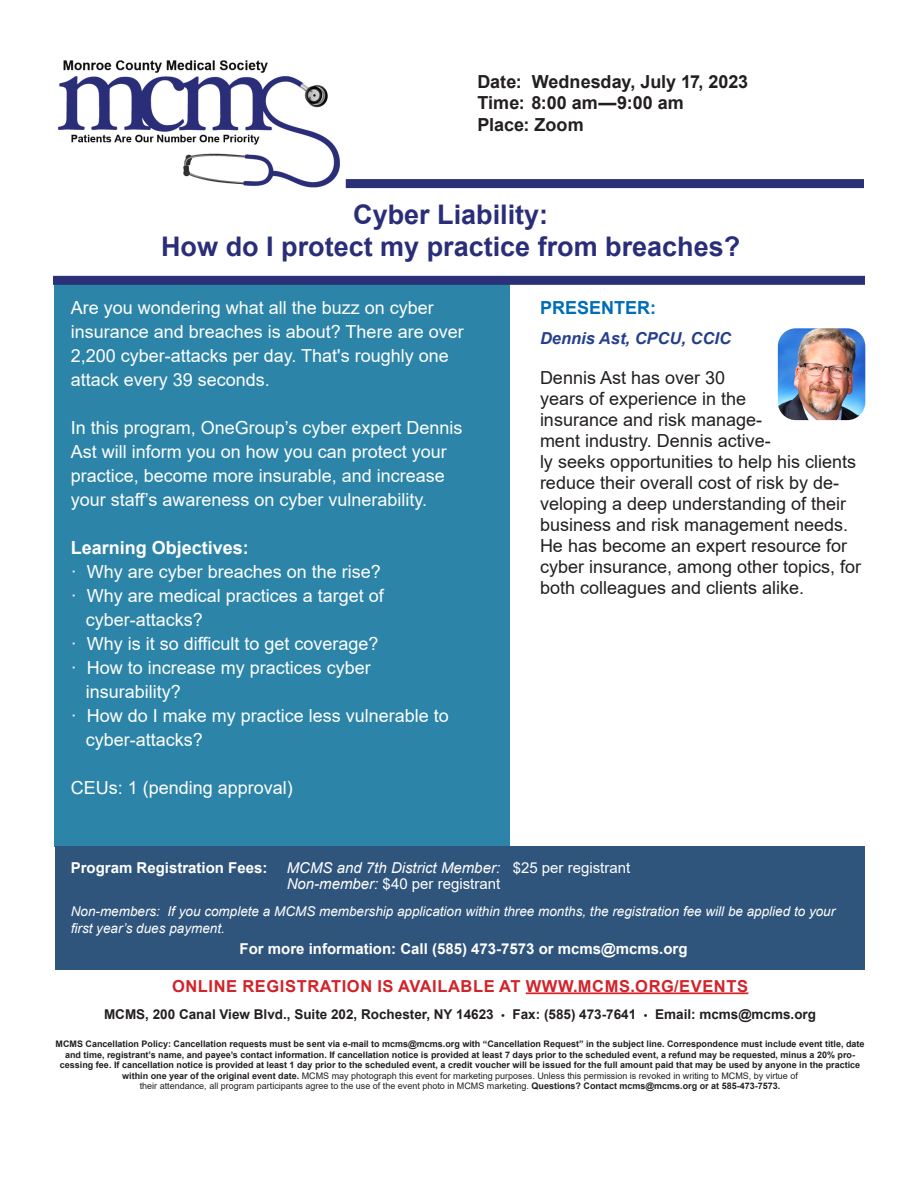
<style>
.page{position:relative;width:918px;height:1188px;background:#fff}
.page>*{position:absolute;margin:0;border:0;box-sizing:border-box;transform-origin:0 0}
.t1{font:700 27px "Arial";color:#2a2e78}
.t2{font:18px/24px "Arial";color:#fff}
.t3{font:18px/21px "Arial";color:#231f20}
.t4{font:700 18px "Arial";color:#231f20}
.t5{font:700 18px "Arial";color:#fff}
.t6{font:700 18px "Arial";color:#006db8}
.t7{font:700 16.5px "Arial";letter-spacing:.035em;color:#d1232a}
.t8{font:italic 700 16.5px "Arial";color:#253f8e}
.t9{font:700 15px "Arial";color:#fff}
.t10{font:italic 15px "Arial";color:#fff}
.t11{font:15px "Arial";color:#fff}
.t12{font:italic 13.5px/16.5px "Arial";color:#fff}
.t13{font:700 13.5px "Arial";color:#231f20}
.t14{font:700 9px/10.5px "Arial";color:#231f20;text-align:center}
.t15{font:9px "Arial";color:#231f20}
.s1{font-style:normal}
.s2{font-style:italic}
.s3{font-family:"Myriad Pro";font-weight:400}
.s4{font-weight:400}
.s5{font-weight:700}
</style>
<div class="page">
<div style="left:54px;top:276px;width:456px;height:571px;background:#2c85a8"></div>
<div style="left:56px;top:847px;width:809px;height:123px;background:#30557c"></div>
<img style="left:58px;top:60px;width:282px;height:128px">
<div style="left:346px;top:179px;width:518px;height:9px;background:#2a3177"></div>
<div style="left:53px;top:276px;width:812px;height:9px;background:#2a3177"></div>
<hr style="left:526px;top:992px;width:222px;height:2px;background:#d1232a">
<img style="left:778px;top:328px;width:87px;height:92px">
<p class="t4" style="left:477px;top:69px;width:272px">Date: Wednesday, July 17, 2023</p>
<p class="t4" style="left:477px;top:90px;width:208px">Time: 8:00 am—9:00 am</p>
<p class="t4" style="left:477px;top:112px;width:108px">Place: Zoom</p>
<p class="t1" style="left:353px;top:196px;width:197px">Cyber Liability:</p>
<p class="t1" style="left:161px;top:227px;width:581px">How do I protect my practice from breaches?</p>
<p class="t2" style="left:71px;top:295px;width:394px">Are you wondering what all the buzz on cyber insurance and breaches is about? There are over 2,200 cyber-attacks per day. That's roughly one attack every 39 seconds.</p>
<p class="t2" style="left:71px;top:415px;width:393px">In this program, OneGroup’s cyber expert Dennis Ast will inform you on how you can protect your practice, become more insurable, and increase your staff’s awareness on cyber vulnerability.</p>
<p class="t5" style="left:71px;top:535px;width:180px">Learning Objectives:</p>
<p class="t2" style="left:71px;top:559px;width:312px">· Why are cyber breaches on the rise?</p>
<p class="t2" style="left:71px;top:583px;width:315px">· Why are medical practices a target of</p>
<p class="t2" style="left:86px;top:607px;width:119px">cyber-attacks?</p>
<p class="t2" style="left:71px;top:631px;width:309px">· Why is it so difficult to get coverage?</p>
<p class="t2" style="left:71px;top:655px;width:302px">· How to increase my practices cyber</p>
<p class="t2" style="left:86px;top:679px;width:97px">insurability?</p>
<p class="t2" style="left:71px;top:703px;width:380px">· How do I make my practice less vulnerable to</p>
<p class="t2" style="left:86px;top:727px;width:119px">cyber-attacks?</p>
<p class="t2" style="left:71px;top:775px;width:224px">CEUs: 1 (pending approval)</p>
<p class="t6" style="left:540px;top:295px;width:118px">PRESENTER:</p>
<p class="t8" style="left:540px;top:327px;width:192px">Dennis Ast, CPCU, CCIC</p>
<p class="t3" style="left:540px;top:367px;width:323px">Dennis Ast has over 30<br>years of experience in the<br>insurance and risk manage-<br>ment industry. Dennis active-<br>ly seeks opportunities to help his clients reduce their overall cost of risk by de&shy;veloping a deep understanding of their business and risk management needs.<br>He has become an expert resource for cyber insurance, among other topics, for both colleagues and clients alike.</p>
<p class="t9" style="left:71px;top:857px;width:198px">Program Registration Fees:</p>
<p class="t10" style="left:287px;top:858px;width:345px">MCMS and 7th District Member: <span class="s1">$25 per registrant</span></p>
<p class="t11" style="left:287px;top:874px;width:215px"><span class="s2">Non-member:</span> $40 per registrant</p>
<p class="t12" style="left:71px;top:903px;width:766px">Non-members: If you complete a MCMS membership application within three months, the registration fee will be applied to your first year’s dues payment.</p>
<p class="t9" style="left:240px;top:939px;width:450px">For more information: Call (585) 473-7573 or mcms@mcms.org</p>
<p class="t7" style="left:172px;top:974px;width:578px">ONLINE REGISTRATION IS AVAILABLE AT WWW.MCMS.ORG/EVENTS</p>
<p class="t13" style="left:104px;top:1004px;width:714px">MCMS, 200 Canal View Blvd., Suite 202, Rochester, NY 14623 <span class="s3">•</span> Fax: (585) 473-7641 <span class="s3">•</span> Email: mcms@mcms.org</p>
<p class="t14" style="left:56px;top:1039px;width:810px">MCMS Cancellation Policy: Cancellation requests must be sent via e-mail to mcms@mcms.org with “Cancellation Request” in the subject line. Correspondence must include event title, date and time, registrant’s name, and payee’s contact information. If cancellation notice is provided at least 7 days prior to the scheduled event, a refund may be requested, minus a 20% pro&shy;cessing fee. If cancellation notice is provided at least 1 day prior to the scheduled event, a credit voucher will be issued for the full amount paid that may be used by anyone in the practice within one year of the original event date. <span class="s4">MCMS may photograph this event for marketing purposes. Unless this permission is revoked in writing to MCMS, by virtue of</span></p>
<p class="t15" style="left:140px;top:1080px;width:642px">their attendance, all program participants agree to the use of the event photo in MCMS marketing. <span class="s5">Questions? Contact mcms@mcms.org or at 585-473-7573.</span></p>
</div>
